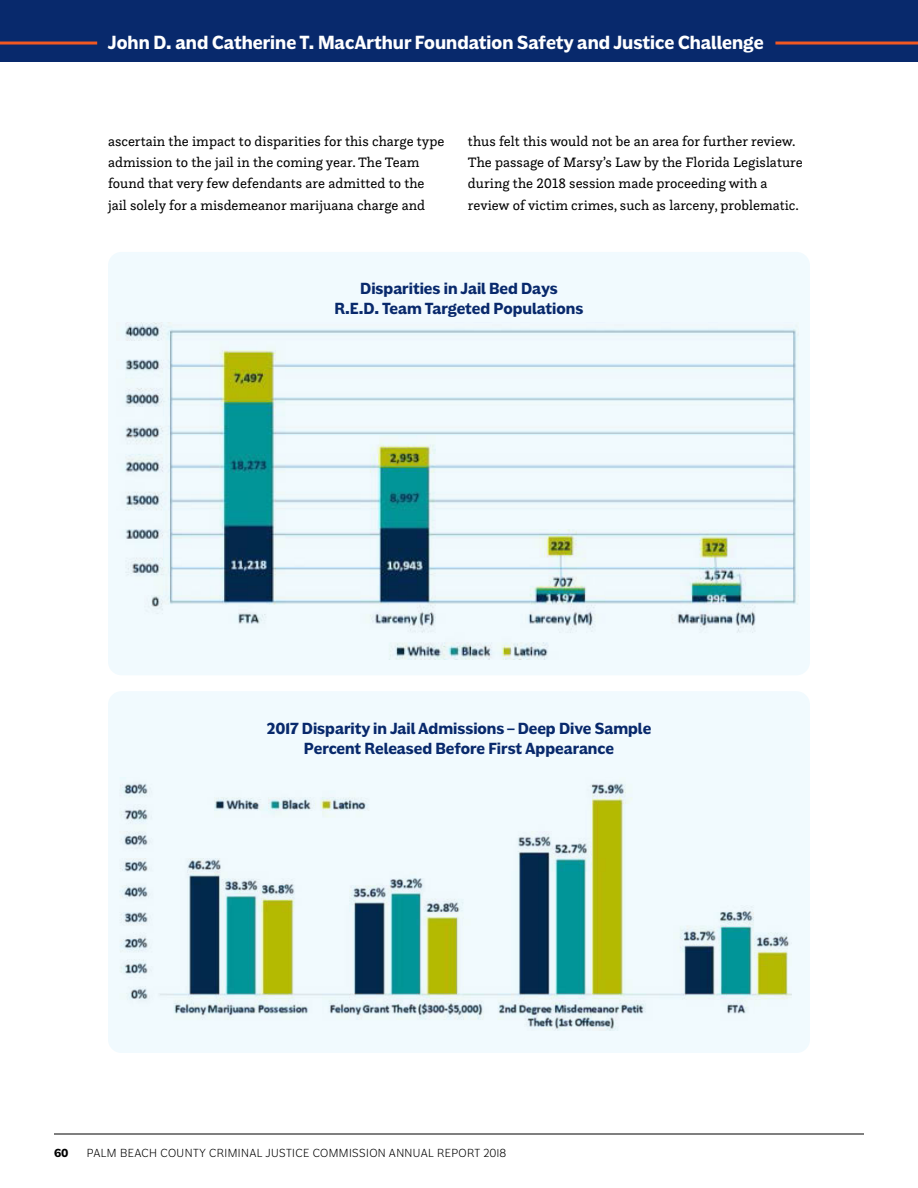
<style>
.page{position:relative;width:918px;height:1188px;background:#fff}
.page>*{position:absolute;margin:0;border:0;box-sizing:border-box;transform-origin:0 0}
.t1{font:700 19.5px "Americane";color:#fff}
.t2{font:700 16.5px/19.8px "Americane";color:#08296c;text-align:center}
.t3{font:14.25px/21.3px "Questa Slab";color:#000}
.t4{font:300 12px "Americane";letter-spacing:.035em;color:#000}
.t5{font:700 12px "Americane";color:#000}
</style>
<div class="page">
<hr style="left:54px;top:1134px;width:810px;height:1px;background:#000">
<div style="left:0;top:0;width:918px;height:62px;background:#08296c"></div>
<hr style="left:775px;top:42px;width:143px;height:3px;background:#f15822">
<hr style="left:0;top:42px;width:97px;height:3px;background:#f15822">
<div style="left:108px;top:252px;width:702px;height:423px;background:#f1fafe;border-radius:14px"></div>
<img style="left:125px;top:322px;width:674px;height:337px">
<div style="left:108px;top:691px;width:702px;height:362px;background:#f1fafe;border-radius:14px"></div>
<img style="left:120px;top:783px;width:671px;height:248px">
<h1 class="t1" style="left:108px;top:31px;width:657px">John D. and Catherine T. MacArthur Foundation Safety and Justice Challenge</h1>
<p class="t3" style="left:108px;top:130px;width:338px">ascertain the impact to disparities for this charge type admission to the jail in the coming year. The Team found that very few defendants are admitted to the jail solely for a misdemeanor marijuana charge and</p>
<p class="t3" style="left:468px;top:130px;width:336px">thus felt this would not be an area for further review.<br>The passage of Marsy’s Law by the Florida Legislature during the 2018 session made proceeding with a review of victim crimes, such as larceny, problematic.</p>
<p class="t2" style="left:335px;top:279px;width:251px">Disparities in Jail Bed Days<br>R.E.D. Team Targeted Populations</p>
<p class="t2" style="left:267px;top:719px;width:386px">2017 Disparity in Jail Admissions–Deep Dive Sample<br>Percent Released Before First Appearance</p>
<p class="t5" style="left:54px;top:1146px;width:16px">60</p>
<p class="t4" style="left:87px;top:1146px;width:421px">PALM BEACH COUNTY CRIMINAL JUSTICE COMMISSION ANNUAL REPORT 2018</p>
</div>
